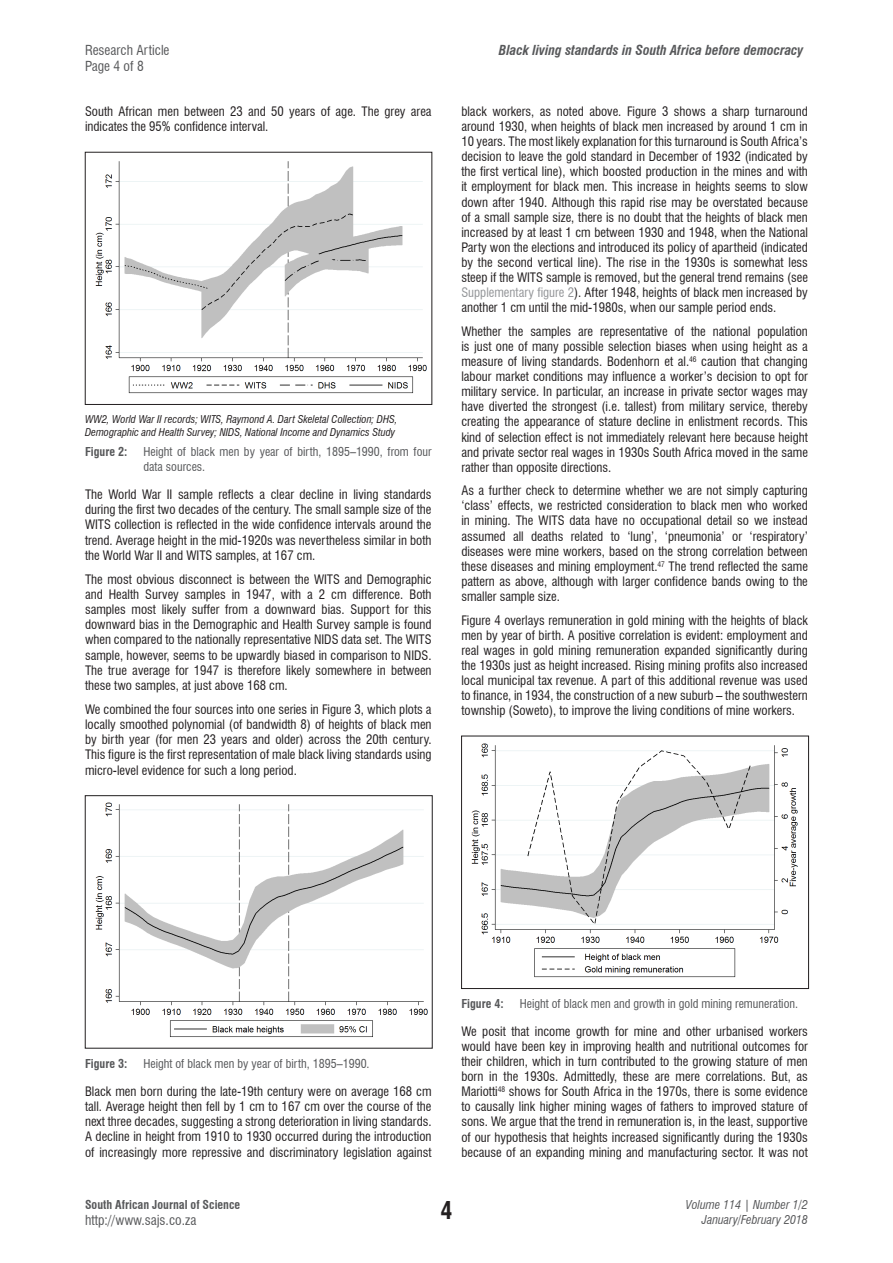
<style>
.page{position:relative;width:893px;height:1263px;background:#fff}
.page>*{position:absolute;margin:0;border:0;box-sizing:border-box;transform-origin:0 0}
.t1{font:700 condensed 24px "Swiss 721 BT";color:#231f20}
.HEADER_top{font:italic 700 condensed 13.5px "Swiss 721 BT";color:#57585a}
.HEADER_top-2{font:condensed 13.5px "Swiss 721 BT";color:#57585a}
.BODY{font:condensed 12.75px/15.1px "Swiss 721 BT";color:#231f20;text-align:justify}
.FIG_caption{font:condensed 12px/15.1px "Swiss 721 BT";color:#57585a}
.FIG_caption-2{font:700 condensed 12px "Swiss 721 BT";color:#57585a}
.t2{font:italic condensed 12px/14.4px "Swiss 721 BT";color:#57585a;text-align:right}
.FIG_source{font:italic condensed 10.5px/13.6px "Swiss 721 BT";color:#231f20}
.s1{color:#939598}
</style>
<div class="page">
<img style="left:95px;top:161px;width:332px;height:233px">
<div style="left:85px;top:152px;width:347px;height:253px;border:1px solid #231f20"></div>
<img style="left:95px;top:802px;width:333px;height:235px">
<div style="left:85px;top:795px;width:347px;height:253px;border:1px solid #231f20"></div>
<img style="left:471px;top:743px;width:327px;height:235px">
<div style="left:461px;top:736px;width:348px;height:253px;border:1px solid #231f20"></div>
<p class="HEADER_top-2" style="left:85px;top:42px;width:86px">Research Article</p>
<p class="HEADER_top" style="left:499px;top:42px;width:306px">Black living standards in South Africa before democracy</p>
<p class="HEADER_top-2" style="left:85px;top:58px;width:60px">Page 4 of 8</p>
<p class="BODY" style="left:85px;top:104px;width:348px">South African men between 23 and 50 years of age. The grey area indicates the 95% confidence interval.</p>
<p class="FIG_source" style="left:85px;top:412px;width:314px">WW2, World War II records; WITS, Raymond A. Dart Skeletal Collection; DHS,<br>Demographic and Health Survey; NIDS, National Income and Dynamics Study</p>
<p class="FIG_caption-2" style="left:85px;top:444px;width:44px">Figure 2:</p>
<p class="FIG_caption" style="left:144px;top:444px;width:290px">Height of black men by year of birth, 1895–1990, from four data sources.</p>
<p class="BODY" style="left:85px;top:487px;width:348px">The World War II sample reflects a clear decline in living standards during the first two decades of the century. The small sample size of the WITS collection is reflected in the wide confidence intervals around the trend. Average height in the mid-1920s was nevertheless similar in both the World War II and WITS samples, at 167 cm.</p>
<p class="BODY" style="left:85px;top:571px;width:348px">The most obvious disconnect is between the WITS and Demographic and Health Survey samples in 1947, with a 2 cm difference. Both samples most likely suffer from a downward bias. Support for this downward bias in the Demographic and Health Survey sample is found when compared to the nationally representative NIDS data set. The WITS sample, however, seems to be upwardly biased in comparison to NIDS.<br>The true average for 1947 is therefore likely somewhere in between these two samples, at just above 168 cm.</p>
<p class="BODY" style="left:85px;top:702px;width:348px">We combined the four sources into one series in Figure 3, which plots a locally smoothed polynomial (of bandwidth 8) of heights of black men by birth year (for men 23 years and older) across the 20th century.<br>This figure is the first representation of male black living standards using micro-level evidence for such a long period.</p>
<p class="BODY" style="left:461px;top:104px;width:348px">black workers, as noted above. Figure 3 shows a sharp turnaround around 1930, when heights of black men increased by around 1 cm in 10 years. The most likely explanation for this turnaround is South Africa’s decision to leave the gold standard in December of 1932 (indicated by the first vertical line), which boosted production in the mines and with it employment for black men. This increase in heights seems to slow down after 1940. Although this rapid rise may be overstated because of a small sample size, there is no doubt that the heights of black men increased by at least 1 cm between 1930 and 1948, when the National Party won the elections and introduced its policy of apartheid (indicated by the second vertical line). The rise in the 1930s is somewhat less steep if the WITS sample is removed, but the general trend remains (see <span class="s1">Supplementary figure 2</span>). After 1948, heights of black men increased by another 1 cm until the mid-1980s, when our sample period ends.</p>
<p class="BODY" style="left:461px;top:324px;width:348px">Whether the samples are representative of the national population is just one of many possible selection biases when using height as a measure of living standards. Bodenhorn et al.<sup>46</sup> caution that changing labour market conditions may influence a worker’s decision to opt for military service. In particular, an increase in private sector wages may have diverted the strongest (i.e. tallest) from military service, thereby creating the appearance of stature decline in enlistment records. This kind of selection effect is not immediately relevant here because height and private sector real wages in 1930s South Africa moved in the same rather than opposite directions.</p>
<p class="BODY" style="left:461px;top:483px;width:348px">As a further check to determine whether we are not simply capturing ‘class’ effects, we restricted consideration to black men who worked in mining. The WITS data have no occupational detail so we instead assumed all deaths related to ‘lung’, ‘pneumonia’ or ‘respiratory’ diseases were mine workers, based on the strong correlation between these diseases and mining employment.<sup>47</sup> The trend reflected the same pattern as above, although with larger confidence bands owing to the smaller sample size.</p>
<p class="BODY" style="left:461px;top:612px;width:348px">Figure 4 overlays remuneration in gold mining with the heights of black men by year of birth. A positive correlation is evident: employment and real wages in gold mining remuneration expanded significantly during the 1930s just as height increased. Rising mining profits also increased local municipal tax revenue. A part of this additional revenue was used to finance, in 1934, the construction of a new suburb – the southwestern township (Soweto), to improve the living conditions of mine workers.</p>
<p class="FIG_caption-2" style="left:85px;top:1056px;width:44px">Figure 3:</p>
<p class="FIG_caption" style="left:144px;top:1056px;width:228px">Height of black men by year of birth, 1895–1990.</p>
<p class="BODY" style="left:85px;top:1083px;width:348px">Black men born during the late-19th century were on average 168 cm tall. Average height then fell by 1 cm to 167 cm over the course of the next three decades, suggesting a strong deterioration in living standards.<br>A decline in height from 1910 to 1930 occurred during the introduction of increasingly more repressive and discriminatory legislation against</p>
<p class="FIG_caption-2" style="left:461px;top:996px;width:44px">Figure 4:</p>
<p class="FIG_caption" style="left:520px;top:996px;width:280px">Height of black men and growth in gold mining remuneration.</p>
<p class="BODY" style="left:461px;top:1024px;width:348px">We posit that income growth for mine and other urbanised workers would have been key in improving health and nutritional outcomes for their children, which in turn contributed to the growing stature of men born in the 1930s. Admittedly, these are mere correlations. But, as Mariotti<sup>48</sup> shows for South Africa in the 1970s, there is some evidence to causally link higher mining wages of fathers to improved stature of sons. We argue that the trend in remuneration is, in the least, supportive of our hypothesis that heights increased significantly during the 1930s because of an expanding mining and manufacturing sector. It was not</p>
<p class="FIG_caption-2" style="left:85px;top:1197px;width:157px">South African Journal of Science</p>
<p class="HEADER_top-2" style="left:85px;top:1212px;width:113px">http://www.sajs.co.za</p>
<h1 class="t1" style="left:440px;top:1195px;width:13px">4</h1>
<p class="t2" style="left:686px;top:1198px;width:124px">Volume 114 | Number 1/2<br>January/February 2018</p>
</div>
